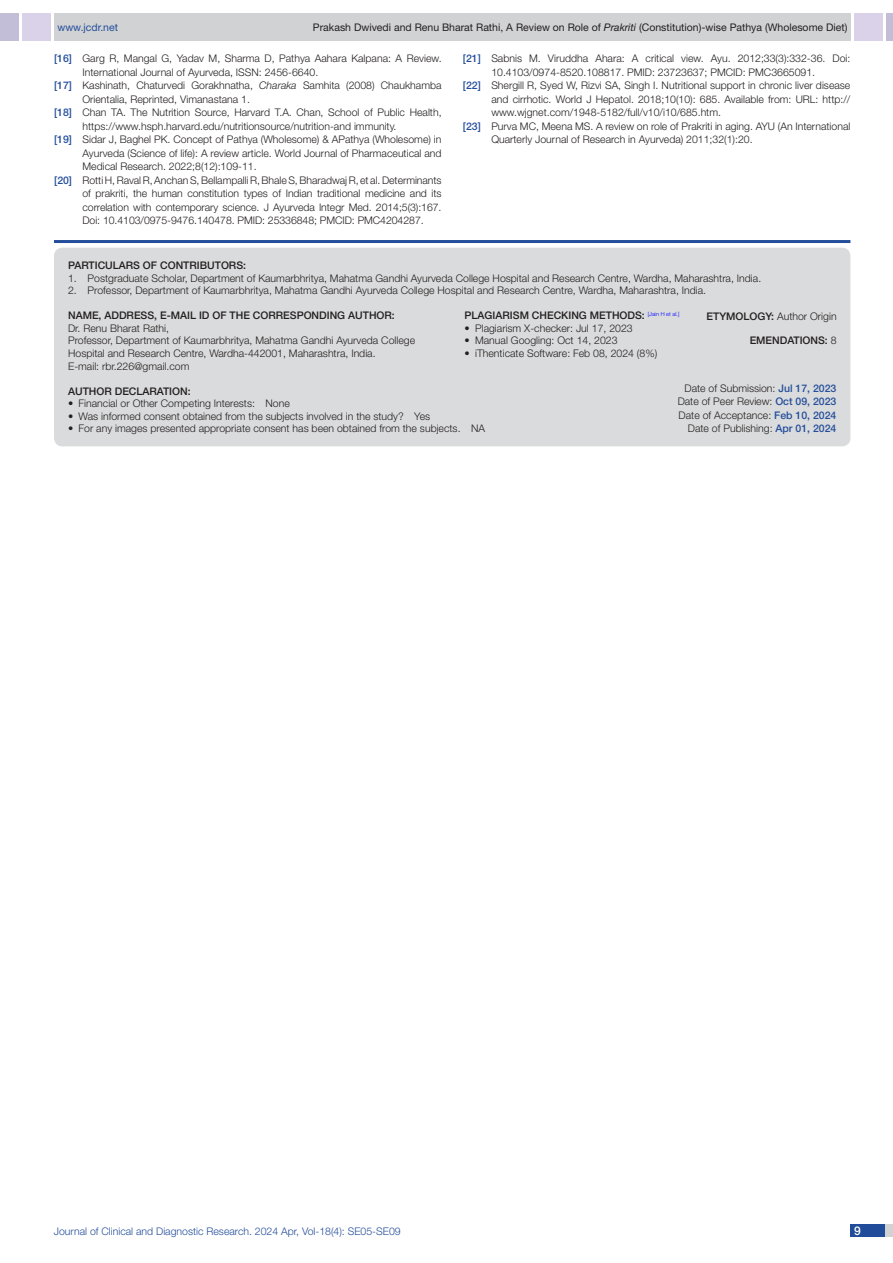
<style>
.page{position:relative;width:893px;height:1263px;background:#fff}
.page>*{position:absolute;margin:0;border:0;box-sizing:border-box;transform-origin:0 0}
.t1{font:500 12px "Helvetica Neue";color:#fff}
.Partic_Contri_Txt{font:300 10.5px/12.6px "Helvetica Neue";color:#231f20}
.Partic_Contri_Head{font:500 10.5px "Helvetica Neue";color:#231f20}
.t2{font:10.5px "Helvetica Neue";color:#231f20}
.tb_txt{font:300 10.5px "Helvetica Neue";color:#231f20}
.t3{font:300 10.5px "Helvetica Neue";color:#244e9b}
.Partic_Contri_Head-2{font:300 10.5px "Helvetica Neue";color:#231f20}
.t4{font:10.5px "Helvetica Neue";color:#244e9b}
.Partic_Contri_Head-3{font:300 5.7px "Helvetica Neue";color:#00f}
.s1{font-style:italic}
.s2{font-weight:500;color:#244e9b}
.s3{font-weight:500;font-size:10.5px;color:#231f20}
.s4{font-weight:500}
.s5{font-weight:300}
</style>
<div class="page">
<div style="left:54px;top:13px;width:796px;height:28px;background:#d1d2d4"></div>
<div style="left:0;top:13px;width:19px;height:28px;background:#c2bed7"></div>
<div style="left:22px;top:13px;width:29px;height:28px;background:#d9d2e8"></div>
<div style="left:886px;top:13px;width:7px;height:28px;background:#c2bed7"></div>
<div style="left:854px;top:13px;width:29px;height:28px;background:#d9d2e8"></div>
<div style="left:850px;top:1224px;width:43px;height:13px;background:#d1d2d4"></div>
<div style="left:850px;top:1224px;width:35px;height:13px;background:#214c99"></div>
<hr style="left:54px;top:240px;width:796px;height:3px;background:#244e9b">
<div style="left:54px;top:248px;width:796px;height:198px;background:#dadbdc;border-radius:9px"></div>
<p class="t4" style="left:57px;top:21px;width:62px">www.jcdr.net</p>
<p class="t2" style="left:313px;top:21px;width:536px">Prakash Dwivedi and Renu Bharat Rathi, A Review on Role of <span class="s1">Prakriti</span> (Constitution)-wise Pathya (Wholesome Diet)</p>
<p class="Partic_Contri_Txt" style="left:54px;top:52px;width:389px"><span class="s2">[16]</span> Garg R, Mangal G, Yadav M, Sharma D, Pathya Aahara Kalpana: A Review.</p>
<p class="Partic_Contri_Txt" style="left:82px;top:66px;width:237px">International Journal of Ayurveda, ISSN: 2456-6640.</p>
<p class="Partic_Contri_Txt" style="left:54px;top:79px;width:389px"><span class="s2">[17]</span> Kashinath, Chaturvedi Gorakhnatha, <span class="s1">Charaka</span> Samhita (2008) Chaukhamba</p>
<p class="Partic_Contri_Txt" style="left:82px;top:93px;width:169px">Orientalia, Reprinted, Vimanastana 1.</p>
<p class="Partic_Contri_Txt" style="left:54px;top:106px;width:389px"><span class="s2">[18]</span> Chan TA. The Nutrition Source, Harvard T.A. Chan, School of Public Health,</p>
<p class="Partic_Contri_Txt" style="left:82px;top:120px;width:316px">https://www.hsph.harvard.edu/nutritionsource/nutrition-and immunity.</p>
<p class="Partic_Contri_Txt" style="left:54px;top:133px;width:389px"><span class="s2">[19]</span> Sidar J, Baghel PK. Concept of Pathya (Wholesome) &amp; APathya (Wholesome) in</p>
<p class="Partic_Contri_Txt" style="left:82px;top:147px;width:361px">Ayurveda (Science of life): A review article. World Journal of Pharmaceutical and</p>
<p class="Partic_Contri_Txt" style="left:82px;top:160px;width:176px">Medical Research. 2022;8(12):109-11.</p>
<p class="Partic_Contri_Txt" style="left:54px;top:174px;width:389px"><span class="s2">[20]</span> Rotti H, Raval R, Anchan S, Bellampalli R, Bhale S, Bharadwaj R, et al. Determinants</p>
<p class="Partic_Contri_Txt" style="left:82px;top:187px;width:361px">of prakriti, the human constitution types of Indian traditional medicine and its</p>
<p class="Partic_Contri_Txt" style="left:82px;top:201px;width:361px">correlation with contemporary science. J Ayurveda Integr Med. 2014;5(3):167.</p>
<p class="Partic_Contri_Txt" style="left:82px;top:214px;width:343px">Doi: 10.4103/0975-9476.140478. PMID: 25336848; PMCID: PMC4204287.</p>
<p class="Partic_Contri_Txt" style="left:463px;top:52px;width:389px"><span class="s2">[21]</span> Sabnis M. Viruddha Ahara: A critical view. Ayu. 2012;33(3):332-36. Doi:</p>
<p class="Partic_Contri_Txt" style="left:491px;top:66px;width:325px">10.4103/0974-8520.108817. PMID: 23723637; PMCID: PMC3665091.</p>
<p class="Partic_Contri_Txt" style="left:463px;top:79px;width:389px"><span class="s2">[22]</span> Shergill R, Syed W, Rizvi SA, Singh I. Nutritional support in chronic liver disease</p>
<p class="Partic_Contri_Txt" style="left:491px;top:93px;width:361px">and cirrhotic. World J Hepatol. 2018;10(10): 685. Available from: URL: http://</p>
<p class="Partic_Contri_Txt" style="left:491px;top:106px;width:231px">www.wjgnet.com/1948-5182/full/v10/i10/685.htm.</p>
<p class="Partic_Contri_Txt" style="left:463px;top:120px;width:389px"><span class="s2">[23]</span> Purva MC, Meena MS. A review on role of Prakriti in aging. AYU (An International</p>
<p class="Partic_Contri_Txt" style="left:491px;top:133px;width:263px">Quarterly Journal of Research in Ayurveda) 2011;32(1):20.</p>
<p class="Partic_Contri_Head" style="left:68px;top:259px;width:13px">PARTI</p>
<p class="Partic_Contri_Head" style="left:98px;top:259px;width:85px">CULARS OF CONTRI</p>
<p class="Partic_Contri_Head" style="left:200px;top:259px;width:48px">BUTORS:</p>
<p class="Partic_Contri_Txt" style="left:68px;top:271px;width:695px">1. Postgraduate Scholar, Department of Kaumarbhritya, Mahatma Gandhi Ayurveda College Hospital and Research Centre, Wardha, Maharashtra, India.</p>
<p class="Partic_Contri_Txt" style="left:68px;top:284px;width:640px">2. Professor, Department of Kaumarbhritya, Mahatma Gandhi Ayurveda College Hospital and Research Centre, Wardha, Maharashtra, India.</p>
<p class="Partic_Contri_Head" style="left:465px;top:309px;width:34px">PLAGIARI</p>
<p class="Partic_Contri_Head" style="left:513px;top:309px;width:94px">SM CHECKING METH</p>
<p class="Partic_Contri_Head-3" style="left:620px;top:310px;width:61px"><span class="s3">ODS:</span> [Jain H et al.]</p>
<p class="tb_txt" style="left:465px;top:322px;width:170px">• Plagiarism X-checker: Jul 17, 2023</p>
<p class="tb_txt" style="left:465px;top:334px;width:154px">• Manual Googling: Oct 14, 2023</p>
<p class="tb_txt" style="left:465px;top:347px;width:194px">• iThenticate Software: Feb 08, 2024 (8%)</p>
<p class="Partic_Contri_Head" style="left:68px;top:309px;width:170px">NAME, ADDRESS, E-MAI L ID OF THE</p>
<p class="Partic_Contri_Head" style="left:253px;top:309px;width:24px">CORRE</p>
<p class="Partic_Contri_Head" style="left:290px;top:309px;width:67px">SPONDING AUTH</p>
<p class="Partic_Contri_Head" style="left:377px;top:309px;width:20px">OR:</p>
<p class="Partic_Contri_Head" style="left:706px;top:310px;width:29px">ETYMOLOG</p>
<p class="Partic_Contri_Head-2" style="left:765px;top:310px;width:73px"><span class="s4">Y:</span> Author Origin</p>
<p class="Partic_Contri_Txt" style="left:68px;top:321px;width:102px">Dr. Renu Bharat Rathi,</p>
<p class="Partic_Contri_Txt" style="left:68px;top:334px;width:348px">Professor, Department of Kaumarbhritya, Mahatma Gandhi Ayurveda College<br>Hospital and Research Centre, Wardha-442001, Maharashtra, India.</p>
<p class="Partic_Contri_Txt" style="left:68px;top:359px;width:123px">E-mail: rbr.226@gmail.com</p>
<p class="Partic_Contri_Txt" style="left:684px;top:381px;width:153px">Date of Submission: <span class="s2">JUL 17, 2023</span></p>
<p class="Partic_Contri_Txt" style="left:678px;top:395px;width:160px">Date of Peer Review: <span class="s2">OCT 09, 2023</span></p>
<p class="Partic_Contri_Txt" style="left:679px;top:408px;width:159px">Date of Acceptance: <span class="s2">FEB 10, 2024</span></p>
<p class="Partic_Contri_Txt" style="left:688px;top:422px;width:150px">Date of Publishing: <span class="s2">APR 01, 2024</span></p>
<p class="Partic_Contri_Head" style="left:750px;top:334px;width:88px">EM ENDATIONS: <span class="s5">8</span></p>
<p class="Partic_Contri_Head" style="left:68px;top:385px;width:124px">AUTHO R DECLARATION:</p>
<p class="Partic_Contri_Txt" style="left:68px;top:397px;width:223px">• Financial or Other Competing Interests: None</p>
<p class="Partic_Contri_Txt" style="left:68px;top:410px;width:364px">• Was informed consent obtained from the subjects involved in the study? Yes</p>
<p class="Partic_Contri_Txt" style="left:68px;top:422px;width:418px">• For any images presented appropriate consent has been obtained from the subjects. NA</p>
<p class="t3" style="left:54px;top:1225px;width:348px">Journal of Clinical and Diagnostic Research. 2024 Apr, Vol-18(4): SE05-SE09</p>
<p class="t1" style="left:854px;top:1223px;width:8px">9</p>
</div>
